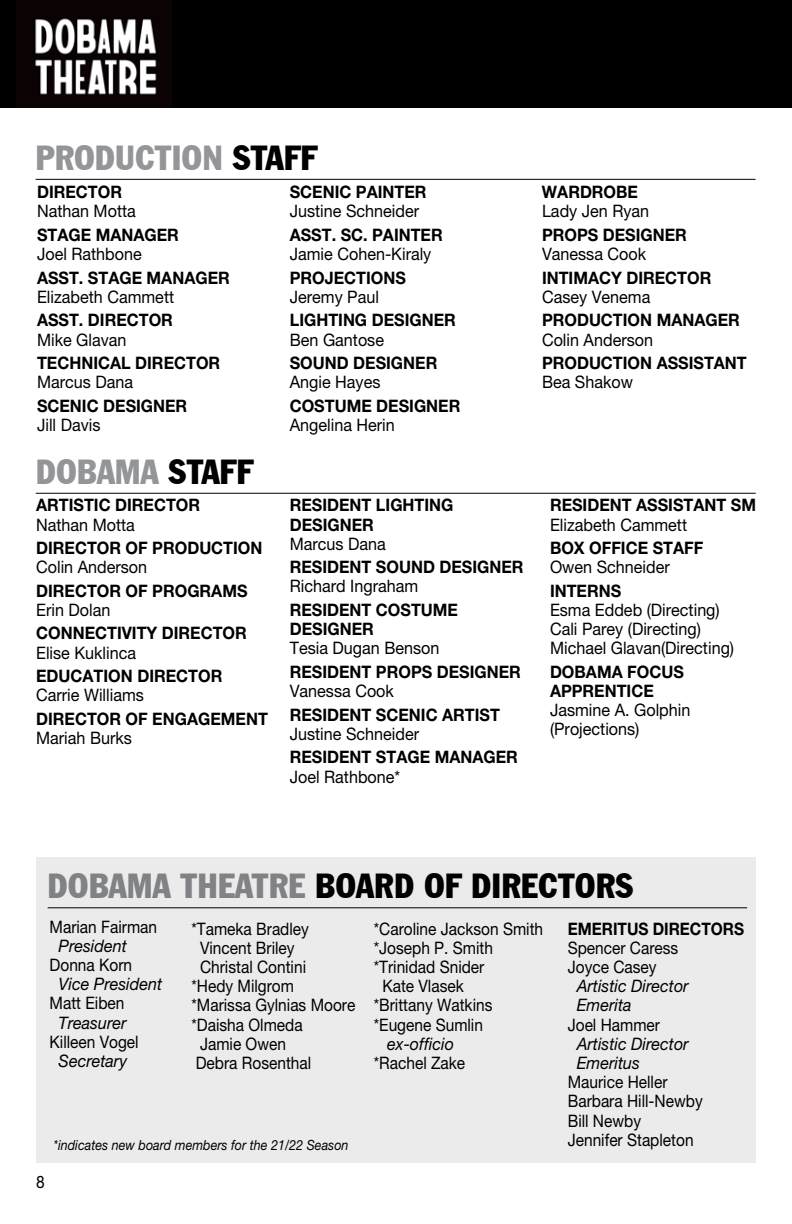
<style>
.page{position:relative;width:792px;height:1224px;background:#fff}
.page>*{position:absolute;margin:0;border:0;box-sizing:border-box;transform-origin:0 0}
.t1{font:condensed 34px "Franklin Gothic BT";color:#000}
.t2{font:condensed 34px "Franklin Gothic BT";color:#939598}
.t3{font:700 17.2px/19.2px "Helvetica Neue LT Pro";color:#000;scale:.94 1}
.t4{font:17.2px/19.2px "Helvetica Neue LT Pro";color:#000;scale:.94 1}
.t5{font:17.2px/19.2px "Helvetica Neue LT Pro";color:#000;scale:.9 1}
.t6{font:italic 17.2px/19.2px "Helvetica Neue LT Pro";color:#000;scale:.94 1}
.t7{font:700 17.2px "Helvetica Neue LT Pro";color:#000;scale:.9 1}
.t8{font:italic 14px "Helvetica Neue LT Pro";color:#000;scale:.9 1}
.s1{color:#000}
.s2{color:#808285}
</style>
<div class="page">
<div style="left:0;top:0;width:792px;height:108px;background:#000"></div>
<img style="left:35px;top:18px;width:122px;height:77px">
<hr style="left:36px;top:179px;width:720px;height:1px;background:#000">
<hr style="left:36px;top:493px;width:720px;height:1px;background:#000">
<div style="left:36px;top:857px;width:720px;height:306px;background:#ebebec"></div>
<hr style="left:48px;top:907px;width:699px;height:1px;background:#000">
<h1 class="t2" style="left:36px;top:135px;width:283px">PRODUCTION <span class="s1">STAFF</span></h1>
<p class="t3" style="left:37px;top:182px;width:92px">DIRECTOR</p>
<p class="t4" style="left:37px;top:202px;width:107px">Nathan Motta</p>
<p class="t3" style="left:37px;top:225px;width:152px">STAGE MANAGER</p>
<p class="t4" style="left:37px;top:244px;width:113px">Joel Rathbone</p>
<p class="t3" style="left:37px;top:268px;width:207px">ASST. STAGE MANAGER</p>
<p class="t4" style="left:37px;top:287px;width:147px">Elizabeth Cammett</p>
<p class="t3" style="left:37px;top:310px;width:146px">ASST. DIRECTOR</p>
<p class="t4" style="left:37px;top:330px;width:97px">Mike Glavan</p>
<p class="t3" style="left:37px;top:353px;width:196px">TECHNICAL DIRECTOR</p>
<p class="t4" style="left:37px;top:372px;width:104px">Marcus Dana</p>
<p class="t3" style="left:37px;top:396px;width:161px">SCENIC DESIGNER</p>
<p class="t4" style="left:37px;top:415px;width:69px">Jill Davis</p>
<h1 class="t2" style="left:36px;top:449px;width:219px">DOBAMA <span class="s1">STAFF</span></h1>
<p class="t3" style="left:36px;top:495px;width:176px">ARTISTIC DIRECTOR</p>
<p class="t4" style="left:36px;top:515px;width:107px">Nathan Motta</p>
<p class="t3" style="left:36px;top:538px;width:242px">DIRECTOR OF PRODUCTION</p>
<p class="t4" style="left:36px;top:557px;width:120px">Colin Anderson</p>
<p class="t3" style="left:36px;top:581px;width:226px">DIRECTOR OF PROGRAMS</p>
<p class="t4" style="left:36px;top:600px;width:80px">Erin Dolan</p>
<p class="t3" style="left:36px;top:623px;width:226px">CONNECTIVITY DIRECTOR</p>
<p class="t4" style="left:36px;top:643px;width:108px">Elise Kuklinca</p>
<p class="t3" style="left:36px;top:666px;width:200px">EDUCATION DIRECTOR</p>
<p class="t4" style="left:36px;top:685px;width:116px">Carrie Williams</p>
<p class="t3" style="left:36px;top:709px;width:248px">DIRECTOR OF ENGAGEMENT</p>
<p class="t4" style="left:36px;top:728px;width:103px">Mariah Burks</p>
<p class="t3" style="left:290px;top:182px;width:147px">SCENIC PAINTER</p>
<p class="t4" style="left:290px;top:202px;width:139px">Justine Schneider</p>
<p class="t3" style="left:290px;top:225px;width:164px">ASST. SC. PAINTER</p>
<p class="t4" style="left:290px;top:244px;width:152px">Jamie Cohen-Kiraly</p>
<p class="t3" style="left:290px;top:268px;width:125px">PROJECTIONS</p>
<p class="t4" style="left:290px;top:287px;width:96px">Jeremy Paul</p>
<p class="t3" style="left:290px;top:310px;width:178px">LIGHTING DESIGNER</p>
<p class="t4" style="left:290px;top:330px;width:102px">Ben Gantose</p>
<p class="t3" style="left:290px;top:353px;width:159px">SOUND DESIGNER</p>
<p class="t4" style="left:290px;top:372px;width:98px">Angie Hayes</p>
<p class="t3" style="left:290px;top:396px;width:183px">COSTUME DESIGNER</p>
<p class="t4" style="left:290px;top:415px;width:113px">Angelina Herin</p>
<p class="t3" style="left:290px;top:495px;width:176px">RESIDENT LIGHTING<br>DESIGNER</p>
<p class="t4" style="left:290px;top:534px;width:104px">Marcus Dana</p>
<p class="t3" style="left:290px;top:557px;width:250px">RESIDENT SOUND DESIGNER</p>
<p class="t4" style="left:290px;top:576px;width:138px">Richard Ingraham</p>
<p class="t3" style="left:290px;top:600px;width:181px">RESIDENT COSTUME<br>DESIGNER</p>
<p class="t4" style="left:290px;top:638px;width:161px">Tesia Dugan Benson</p>
<p class="t3" style="left:290px;top:662px;width:247px">RESIDENT PROPS DESIGNER</p>
<p class="t4" style="left:290px;top:681px;width:112px">Vanessa Cook</p>
<p class="t3" style="left:290px;top:704px;width:225px">RESIDENT SCENIC ARTIST</p>
<p class="t4" style="left:290px;top:724px;width:139px">Justine Schneider</p>
<p class="t3" style="left:290px;top:747px;width:244px">RESIDENT STAGE MANAGER</p>
<p class="t4" style="left:290px;top:767px;width:119px">Joel Rathbone*</p>
<p class="t3" style="left:542px;top:182px;width:104px">WARDROBE</p>
<p class="t4" style="left:542px;top:202px;width:116px">Lady Jen Ryan</p>
<p class="t3" style="left:542px;top:225px;width:156px">PROPS DESIGNER</p>
<p class="t4" style="left:542px;top:244px;width:112px">Vanessa Cook</p>
<p class="t3" style="left:542px;top:268px;width:182px">INTIMACY DIRECTOR</p>
<p class="t4" style="left:542px;top:287px;width:117px">Casey Venema</p>
<p class="t3" style="left:542px;top:310px;width:212px">PRODUCTION MANAGER</p>
<p class="t4" style="left:542px;top:330px;width:120px">Colin Anderson</p>
<p class="t3" style="left:542px;top:353px;width:219px">PRODUCTION ASSISTANT</p>
<p class="t4" style="left:542px;top:372px;width:98px">Bea Shakow</p>
<p class="t3" style="left:550px;top:495px;width:221px">RESIDENT ASSISTANT SM</p>
<p class="t4" style="left:550px;top:515px;width:147px">Elizabeth Cammett</p>
<p class="t3" style="left:550px;top:538px;width:165px">BOX OFFICE STAFF</p>
<p class="t4" style="left:550px;top:557px;width:129px">Owen Schneider</p>
<p class="t3" style="left:550px;top:581px;width:77px">INTERNS</p>
<p class="t4" style="left:550px;top:600px;width:197px">Esma Eddeb (Directing)<br>Cali Parey (Directing)<br>Michael Glavan(Directing)</p>
<p class="t3" style="left:550px;top:662px;width:144px">DOBAMA FOCUS<br>APPRENTICE</p>
<p class="t4" style="left:550px;top:700px;width:151px">Jasmine A. Golphin (Projections)</p>
<h1 class="t1" style="left:48px;top:864px;width:587px"><span class="s2">DOBAMA THEATRE</span> BOARD OF DIRECTORS</h1>
<p class="t5" style="left:191px;top:919px;width:132px">*Tameka Bradley</p>
<p class="t5" style="left:200px;top:938px;width:107px">Vincent Briley</p>
<p class="t5" style="left:200px;top:957px;width:119px">Christal Contini</p>
<p class="t5" style="left:191px;top:976px;width:116px">*Hedy Milgrom</p>
<p class="t5" style="left:191px;top:995px;width:184px">*Marissa Gylnias Moore</p>
<p class="t5" style="left:191px;top:1015px;width:125px">*Daisha Olmeda</p>
<p class="t5" style="left:200px;top:1034px;width:97px">Jamie Owen</p>
<p class="t5" style="left:196px;top:1053px;width:130px">Debra Rosenthal</p>
<p class="t5" style="left:50px;top:917px;width:121px">Marian Fairman</p>
<p class="t6" style="left:59px;top:936px;width:74px">President</p>
<p class="t5" style="left:50px;top:955px;width:93px">Donna Korn</p>
<p class="t6" style="left:59px;top:974px;width:112px">Vice President</p>
<p class="t5" style="left:50px;top:993px;width:85px">Matt Eiben</p>
<p class="t6" style="left:59px;top:1013px;width:74px">Treasurer</p>
<p class="t5" style="left:50px;top:1032px;width:101px">Killeen Vogel</p>
<p class="t6" style="left:59px;top:1051px;width:74px">Secretary</p>
<p class="t5" style="left:374px;top:919px;width:190px">*Caroline Jackson Smith</p>
<p class="t5" style="left:374px;top:938px;width:134px">*Joseph P. Smith</p>
<p class="t5" style="left:374px;top:957px;width:124px">*Trinidad Snider</p>
<p class="t5" style="left:382px;top:976px;width:92px">Kate Vlasek</p>
<p class="t5" style="left:374px;top:995px;width:133px">*Brittany Watkins</p>
<p class="t5" style="left:374px;top:1015px;width:123px">*Eugene Sumlin</p>
<p class="t6" style="left:387px;top:1034px;width:73px">ex-officio</p>
<p class="t5" style="left:374px;top:1053px;width:103px">*Rachel Zake</p>
<p class="t7" style="left:568px;top:918px;width:198px">EMERITUS DIRECTORS</p>
<p class="t5" style="left:568px;top:938px;width:124px">Spencer Caress<br>Joyce Casey</p>
<p class="t6" style="left:577px;top:976px;width:121px">Artistic Director<br>Emerita</p>
<p class="t5" style="left:568px;top:1015px;width:104px">Joel Hammer</p>
<p class="t6" style="left:577px;top:1034px;width:121px">Artistic Director<br>Emeritus</p>
<p class="t5" style="left:568px;top:1072px;width:151px">Maurice Heller<br>Barbara Hill-Newby<br>Bill Newby</p>
<p class="t5" style="left:36px;top:1172px;width:11px">8</p>
<p class="t8" style="left:54px;top:1137px;width:329px">*indicates new board members for the 21/22 Season</p>
<p class="t5" style="left:568px;top:1130px;width:141px">Jennifer Stapleton</p>
</div>
